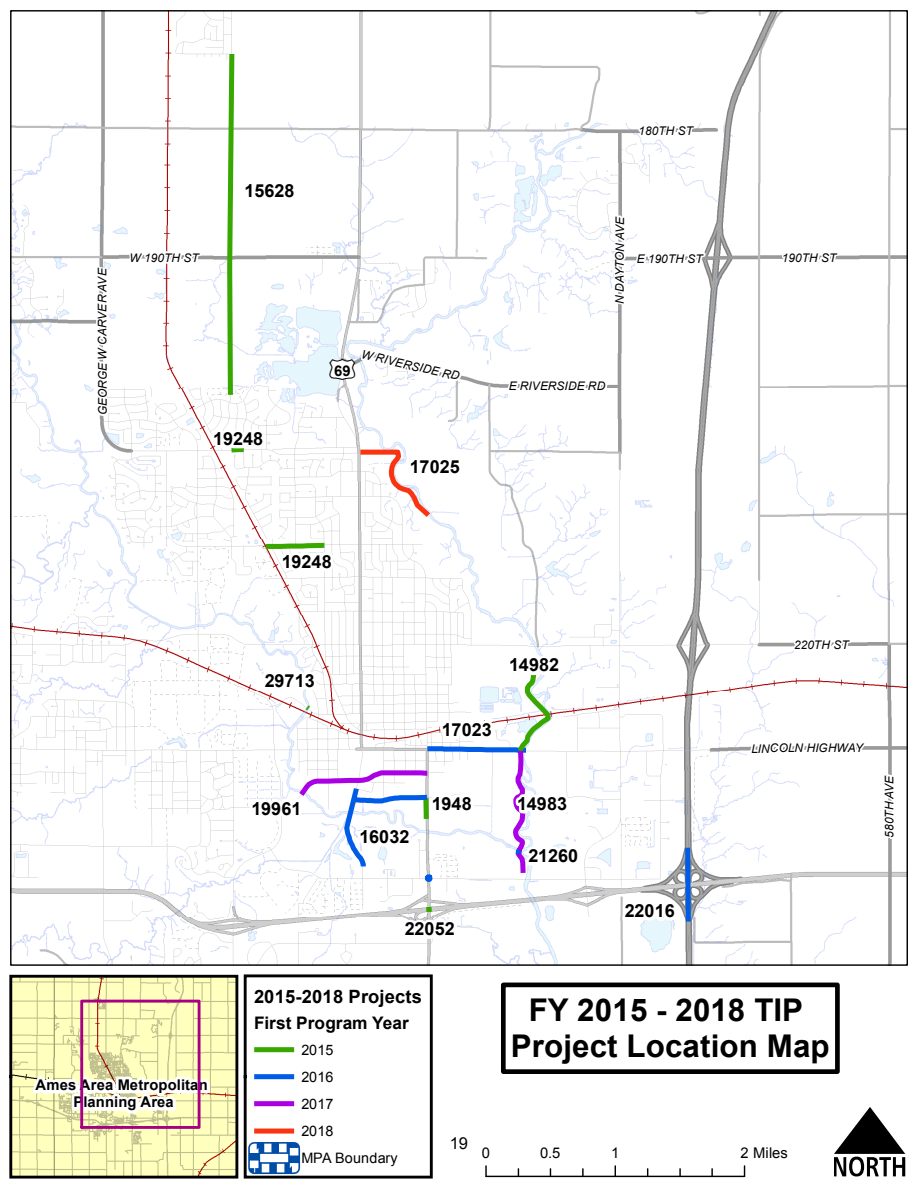
<style>
.page{position:relative;width:918px;height:1188px;background:#fff}
.page>*{position:absolute;margin:0;border:0;box-sizing:border-box;transform-origin:0 0}
.t1{font:90px "ESRI North";color:#000}
.t2{font:700 31.35px/36.3px "Arial";letter-spacing:.005em;color:#000;text-align:center}
.t3{font:700 18.3px "Arial";letter-spacing:.01em;color:#000}
.t4{font:700 18px "Arial";letter-spacing:.005em;color:#000}
.t5{font:700 17.25px "Arial";letter-spacing:.005em;color:#000}
.t6{font:16.5px "Arial";color:#000}
.t7{font:700 14.7px/17.2px "Arial";letter-spacing:.01em;color:#000;text-align:center}
.t8{font:14.7px "Arial";color:#000}
.t9{font:14.4px/27.2px "Arial";letter-spacing:-.005em;color:#000}
.t10{font:italic 11.85px "Arial";letter-spacing:.005em;color:#000}
.s1{font-family:"ESRI Default Marker";font-weight:400;font-size:30.3px;color:#fff}
.s2{font-family:"ESRI Default Marker";font-weight:400;font-size:30.3px}
</style>
<div class="page">
<img style="left:12px;top:12px;width:894px;height:952px">
<svg style="left:395px;top:907px;width:67px;height:35px"></svg>
<svg style="left:355px;top:447px;width:112px;height:75px"></svg>
<svg style="left:618px;top:843px;width:75px;height:84px"></svg>
<svg style="left:243px;top:644px;width:342px;height:240px"></svg>
<svg style="left:867px;top:771px;width:37px;height:70px"></svg>
<svg style="left:780px;top:249px;width:61px;height:18px"></svg>
<svg style="left:80px;top:49px;width:257px;height:526px"></svg>
<svg style="left:634px;top:122px;width:66px;height:18px"></svg>
<svg style="left:791px;top:636px;width:62px;height:17px"></svg>
<svg style="left:747px;top:716px;width:124px;height:49px"></svg>
<svg style="left:505px;top:376px;width:104px;height:35px"></svg>
<svg style="left:598px;top:211px;width:111px;height:96px"></svg>
<svg style="left:358px;top:341px;width:106px;height:62px"></svg>
<svg style="left:9px;top:974px;width:230px;height:205px;background:#e6e5b1"></svg>
<div style="left:501px;top:983px;width:339px;height:91px;background:#fff;border:5px solid #000"></div>
<svg style="left:243px;top:974px;width:190px;height:205px"></svg>
<div style="left:80px;top:1000px;width:121px;height:129px;border:3px solid #a80084"></div>
<svg style="left:485px;top:1166px;width:2px;height:10px"></svg>
<svg style="left:582px;top:1169px;width:2px;height:7px"></svg>
<svg style="left:679px;top:1169px;width:2px;height:7px"></svg>
<svg style="left:711px;top:1169px;width:2px;height:7px"></svg>
<hr style="left:486px;top:1176px;width:259px;height:1px;background:#000">
<p class="t10" style="left:96px;top:415px;width:149px;rotate:-90deg">GEORGE W CARVER AVE</p>
<h3 class="t4" style="left:245px;top:180px;width:51px">15628</h3>
<p class="t10" style="left:638px;top:124px;width:56px;rotate:-1deg">180TH ST</p>
<p class="t10" style="left:613px;top:304px;width:89px;rotate:-90deg">N DAYTON AVE</p>
<p class="t10" style="left:130px;top:251px;width:71px">W 190TH ST</p>
<p class="t10" style="left:782px;top:251px;width:56px">190TH ST</p>
<p class="t10" style="left:637px;top:253px;width:67px;rotate:-1deg">E 190TH ST</p>
<h3 class="t4" style="left:213px;top:428px;width:51px">19248</h3>
<p class="t10" style="left:363px;top:347px;width:102px;rotate:13deg">W RIVERSIDE RD</p>
<p class="t7" style="left:329px;top:362px;width:27px"><span class="s1">£</span><span class="s2">¤</span>6 9</p>
<h3 class="t4" style="left:410px;top:456px;width:51px">17025</h3>
<p class="t10" style="left:509px;top:379px;width:98px">E RIVERSIDE RD</p>
<h3 class="t4" style="left:282px;top:551px;width:51px">19248</h3>
<h3 class="t4" style="left:265px;top:671px;width:51px">29713</h3>
<h3 class="t4" style="left:251px;top:798px;width:51px">19961</h3>
<h3 class="t4" style="left:509px;top:655px;width:51px">14982</h3>
<h3 class="t4" style="left:442px;top:720px;width:51px">17023</h3>
<h3 class="t4" style="left:359px;top:826px;width:51px">16032</h3>
<h3 class="t4" style="left:432px;top:793px;width:41px">1948</h3>
<h3 class="t4" style="left:405px;top:919px;width:51px">22052</h3>
<h3 class="t4" style="left:517px;top:793px;width:51px">14983</h3>
<h3 class="t4" style="left:528px;top:845px;width:51px">21260</h3>
<h3 class="t4" style="left:625px;top:900px;width:51px">22016</h3>
<p class="t10" style="left:794px;top:638px;width:56px">220TH ST</p>
<p class="t10" style="left:751px;top:741px;width:113px">LINCOLN HIGHWAY</p>
<p class="t10" style="left:882px;top:838px;width:64px;rotate:-90deg">580TH AVE</p>
<p class="t7" style="left:36px;top:1076px;width:174px">Ames Area Metropolitan<br>Planning Area</p>
<h3 class="t3" style="left:254px;top:986px;width:169px">2015-2018 Projects</h3>
<h3 class="t5" style="left:254px;top:1013px;width:156px">First Program Year</h3>
<p class="t9" style="left:301px;top:1037px;width:98px">2015<br>2016<br>2017<br>2018<br>MPA Boundary</p>
<h2 class="t2" style="left:511px;top:992px;width:320px">FY 2015 - 2018 TIP<br>Project Location Map</h2>
<h3 class="t6" style="left:450px;top:1132px;width:20px">19</h3>
<p class="t8" style="left:482px;top:1144px;width:10px">0</p>
<p class="t8" style="left:540px;top:1144px;width:22px">0.5</p>
<p class="t8" style="left:611px;top:1144px;width:10px">1</p>
<p class="t8" style="left:740px;top:1144px;width:49px">2 Miles</p>
<h1 class="t1" style="left:834px;top:1096px;width:73px">N</h1>
</div>
